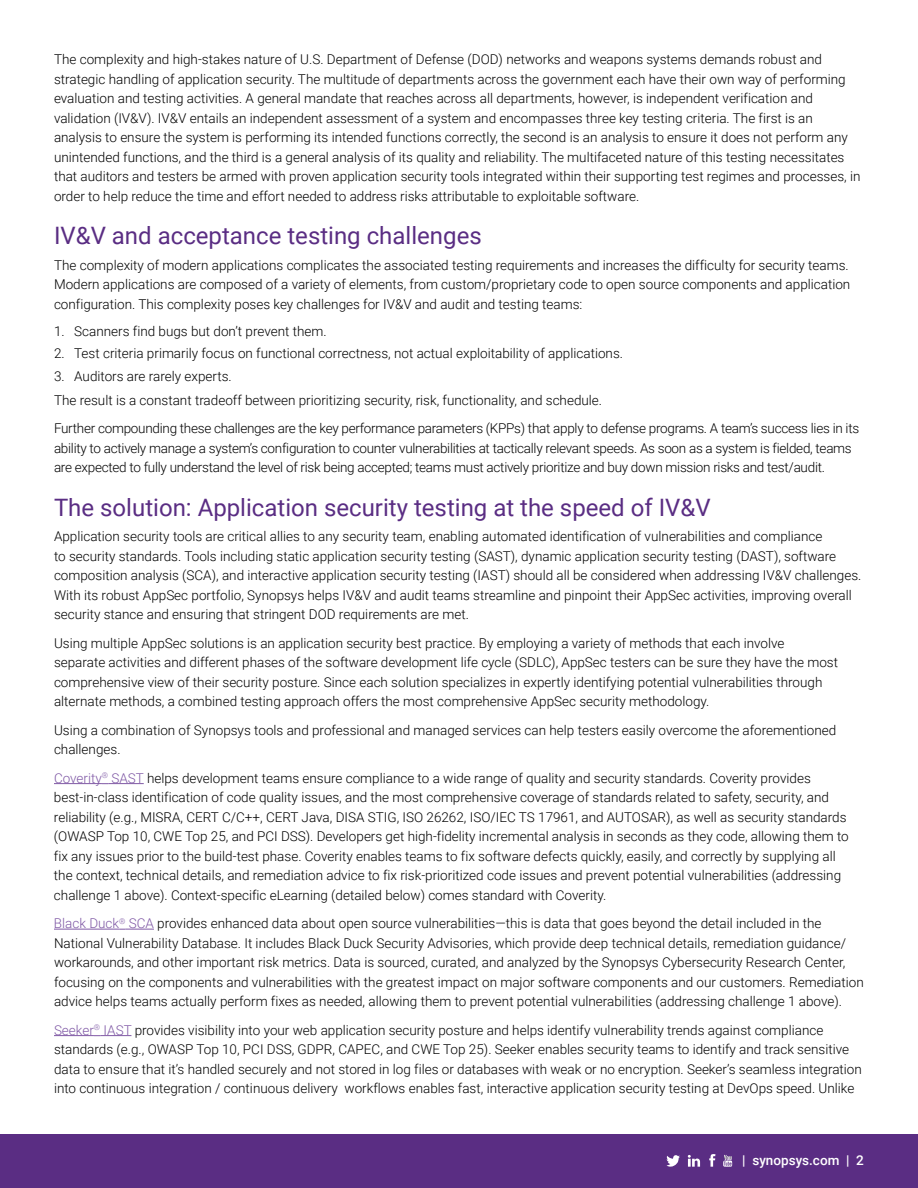
<style>
.page{position:relative;width:918px;height:1188px;background:#fff}
.page>*{position:absolute;margin:0;border:0;box-sizing:border-box;transform-origin:0 0}
.t1{font:24px "Roboto";color:#5a2d83}
.t2{font:300 13.5px/19.5px "Roboto";color:#000}
.t3{font:300 13.5px/19.5px "Roboto";letter-spacing:-.02em;color:#000}
.t4{font:500 13.5px "Roboto";color:#fff}
.s1{color:#7f58a5}
</style>
<div class="page">
<div style="left:0;top:1134px;width:918px;height:54px;background:#5a2d83"></div>
<svg style="left:667px;top:1155px;width:13px;height:12px"></svg>
<svg style="left:709px;top:1154px;width:7px;height:13px"></svg>
<svg style="left:723px;top:1155px;width:9px;height:12px"></svg>
<svg style="left:688px;top:1155px;width:12px;height:12px"></svg>
<hr style="left:54px;top:783px;width:48px;height:1px;background:#7f58a5">
<hr style="left:108px;top:783px;width:36px;height:1px;background:#7f58a5">
<hr style="left:54px;top:929px;width:65px;height:1px;background:#7f58a5">
<svg style="left:119px;top:929px;width:35px;height:1px"></svg>
<hr style="left:54px;top:1035px;width:40px;height:1px;background:#7f58a5">
<hr style="left:100px;top:1035px;width:31px;height:1px;background:#7f58a5">
<p class="t2" style="left:54px;top:49px;width:808px">The complexity and high-stakes nature of U.S. Department of Defense (DOD) networks and weapons systems demands robust and strategic handling of application security. The multitude of departments across the government each have their own way of performing evaluation and testing activities. A general mandate that reaches across all departments, however, is independent verification and validation (IV&amp;V). IV&amp;V entails an independent assessment of a system and encompasses three key testing criteria. The first is an analysis to ensure the system is performing its intended functions correctly, the second is an analysis to ensure it does not perform any unintended functions, and the third is a general analysis of its quality and reliability. The multifaceted nature of this testing necessitates that auditors and testers be armed with proven application security tools integrated within their supporting test regimes and processes, in order to help reduce the time and effort needed to address risks attributable to exploitable software.</p>
<h1 class="t1" style="left:54px;top:219px;width:429px">IV&amp;V and acceptance testing challenges</h1>
<p class="t2" style="left:54px;top:255px;width:798px;text-align:justify">The complexity of modern applications complicates the associated testing requirements and increases the difficulty for security teams.<br>Modern applications are composed of a variety of elements, from custom/proprietary code to open source components and application configuration. This complexity poses key challenges for IV&amp;V and audit and testing teams:</p>
<p class="t2" style="left:54px;top:321px;width:274px">1. Scanners find bugs but don’t prevent them.</p>
<p class="t2" style="left:54px;top:343px;width:571px">2. Test criteria primarily focus on functional correctness, not actual exploitability of applications.</p>
<p class="t2" style="left:54px;top:363px;width:550px;line-height:24px">3. Auditors are rarely experts.<br>The result is a constant tradeoff between prioritizing security, risk, functionality, and schedule.</p>
<p class="t3" style="left:54px;top:418px;width:807px">Further compounding these challenges are the key performance parameters (KPPs) that apply to defense programs. A team’s success lies in its ability to actively manage a system’s configuration to counter vulnerabilities at tactically relevant speeds. As soon as a system is fielded, teams are expected to fully understand the level of risk being accepted; teams must actively prioritize and buy down mission risks and test/audit.</p>
<h1 class="t1" style="left:54px;top:490px;width:658px">The solution: Application security testing at the speed of IV&amp;V</h1>
<p class="t2" style="left:54px;top:526px;width:809px">Application security tools are critical allies to any security team, enabling automated identification of vulnerabilities and compliance<br>to security standards. Tools including static application security testing (SAST), dynamic application security testing (DAST), software composition analysis (SCA), and interactive application security testing (IAST) should all be considered when addressing IV&amp;V challenges.<br>With its robust AppSec portfolio, Synopsys helps IV&amp;V and audit teams streamline and pinpoint their AppSec activities, improving overall security stance and ensuring that stringent DOD requirements are met.</p>
<p class="t2" style="left:54px;top:633px;width:786px">Using multiple AppSec solutions is an application security best practice. By employing a variety of methods that each involve separate activities and different phases of the software development life cycle (SDLC), AppSec testers can be sure they have the most comprehensive view of their security posture. Since each solution specializes in expertly identifying potential vulnerabilities through alternate methods, a combined testing approach offers the most comprehensive AppSec security methodology.</p>
<p class="t2" style="left:54px;top:720px;width:784px">Using a combination of Synopsys tools and professional and managed services can help testers easily overcome the aforementioned challenges.</p>
<p class="t2" style="left:54px;top:768px;width:796px"><span class="s1">Coverity</span><sup>®</sup> <span class="s1">SAST</span> helps development teams ensure compliance to a wide range of quality and security standards. Coverity provides best-in-class identification of code quality issues, and the most comprehensive coverage of standards related to safety, security, and reliability (e.g., MISRA, CERT C/C++, CERT Java, DISA STIG, ISO 26262, ISO/IEC TS 17961, and AUTOSAR), as well as security standards (OWASP Top 10, CWE Top 25, and PCI DSS). Developers get high-fidelity incremental analysis in seconds as they code, allowing them to fix any issues prior to the build-test phase. Coverity enables teams to fix software defects quickly, easily, and correctly by supplying all the context, technical details, and remediation advice to fix risk-prioritized code issues and prevent potential vulnerabilities (addressing challenge 1 above). Context-specific eLearning (detailed below) comes standard with Coverity.</p>
<p class="t2" style="left:54px;top:913px;width:811px"><span class="s1">Black Duck</span><sup>®</sup> <span class="s1">SCA</span> provides enhanced data about open source vulnerabilities—this is data that goes beyond the detail included in the National Vulnerability Database. It includes Black Duck Security Advisories, which provide deep technical details, remediation guidance/ workarounds, and other important risk metrics. Data is sourced, curated, and analyzed by the Synopsys Cybersecurity Research Center, focusing on the components and vulnerabilities with the greatest impact on major software components and our customers. Remediation advice helps teams actually perform fixes as needed, allowing them to prevent potential vulnerabilities (addressing challenge 1 above).</p>
<p class="t2" style="left:54px;top:1020px;width:809px"><span class="s1">Seeker</span><sup>®</sup> <span class="s1">IAST</span> provides visibility into your web application security posture and helps identify vulnerability trends against compliance standards (e.g., OWASP Top 10, PCI DSS, GDPR, CAPEC, and CWE Top 25). Seeker enables security teams to identify and track sensitive data to ensure that it’s handled securely and not stored in log files or databases with weak or no encryption. Seeker’s seamless integration into continuous integration / continuous delivery workflows enables fast, interactive application security testing at DevOps speed. Unlike</p>
<p class="t4" style="left:742px;top:1151px;width:123px">| synopsys.com | 2</p>
</div>
